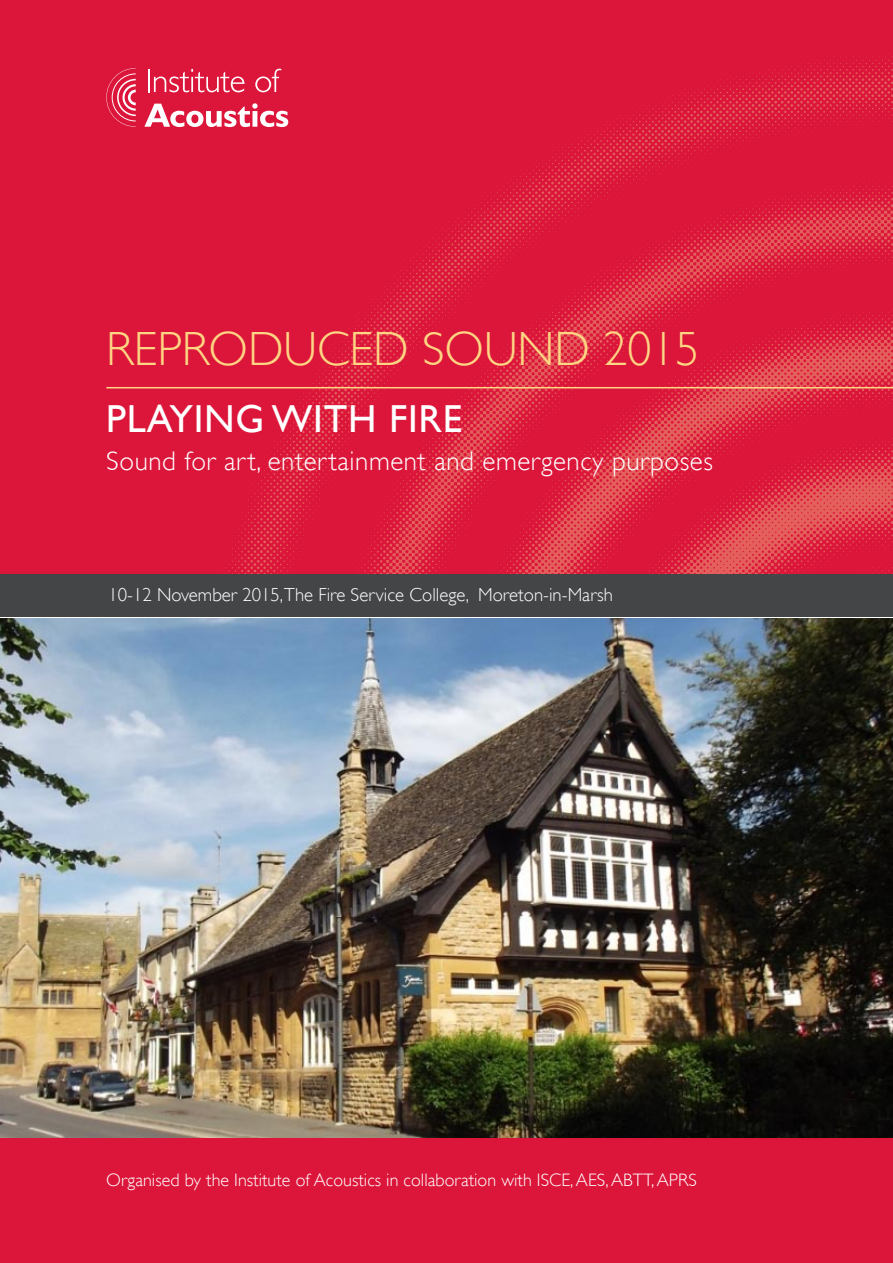
<style>
.page{position:relative;width:893px;height:1263px;background:#fff}
.page>*{position:absolute;margin:0;border:0;box-sizing:border-box;transform-origin:0 0}
.t1{font:300 48px "Gill Sans";color:#fed583}
.t2{font:39px "Gill Sans";letter-spacing:.02em;color:#fff}
.t3{font:300 27px "Gill Sans";letter-spacing:.02em;color:#fff}
.t4{font:300 18.75px "Gill Sans";color:#fff}
.t5{font:300 18px "Gill Sans";color:#fff}
</style>
<div class="page">
<div style="left:0;top:619px;width:893px;height:644px;background:#dc163a"></div>
<img style="left:0;top:619px;width:893px;height:518px">
<img style="left:0;top:0;width:893px;height:574px">
<div style="left:0;top:574px;width:893px;height:43px;background:#444547"></div>
<hr style="left:106px;top:387px;width:787px;height:1px;background:#fed583">
<svg style="left:106px;top:68px;width:30px;height:59px;background:#e2415e"></svg>
<svg style="left:144px;top:103px;width:144px;height:24px"></svg>
<svg style="left:148px;top:69px;width:96px;height:23px;background:#e34864"></svg>
<svg style="left:255px;top:69px;width:26px;height:23px"></svg>
<p class="t1" style="left:106px;top:321px;width:595px">REPRODUCED SOUND 2015</p>
<p class="t2" style="left:106px;top:396px;width:358px">PLAYING WITH FIRE</p>
<p class="t3" style="left:106px;top:445px;width:608px">Sound for art, entertainment and emergency purposes</p>
<p class="t4" style="left:108px;top:584px;width:506px">10-12 November 2015,The Fire Service College, Moreton-in-Marsh</p>
<p class="t5" style="left:106px;top:1170px;width:592px">Organised by the Institute of Acoustics in collaboration with ISCE, AES, ABTT, APRS</p>
</div>
